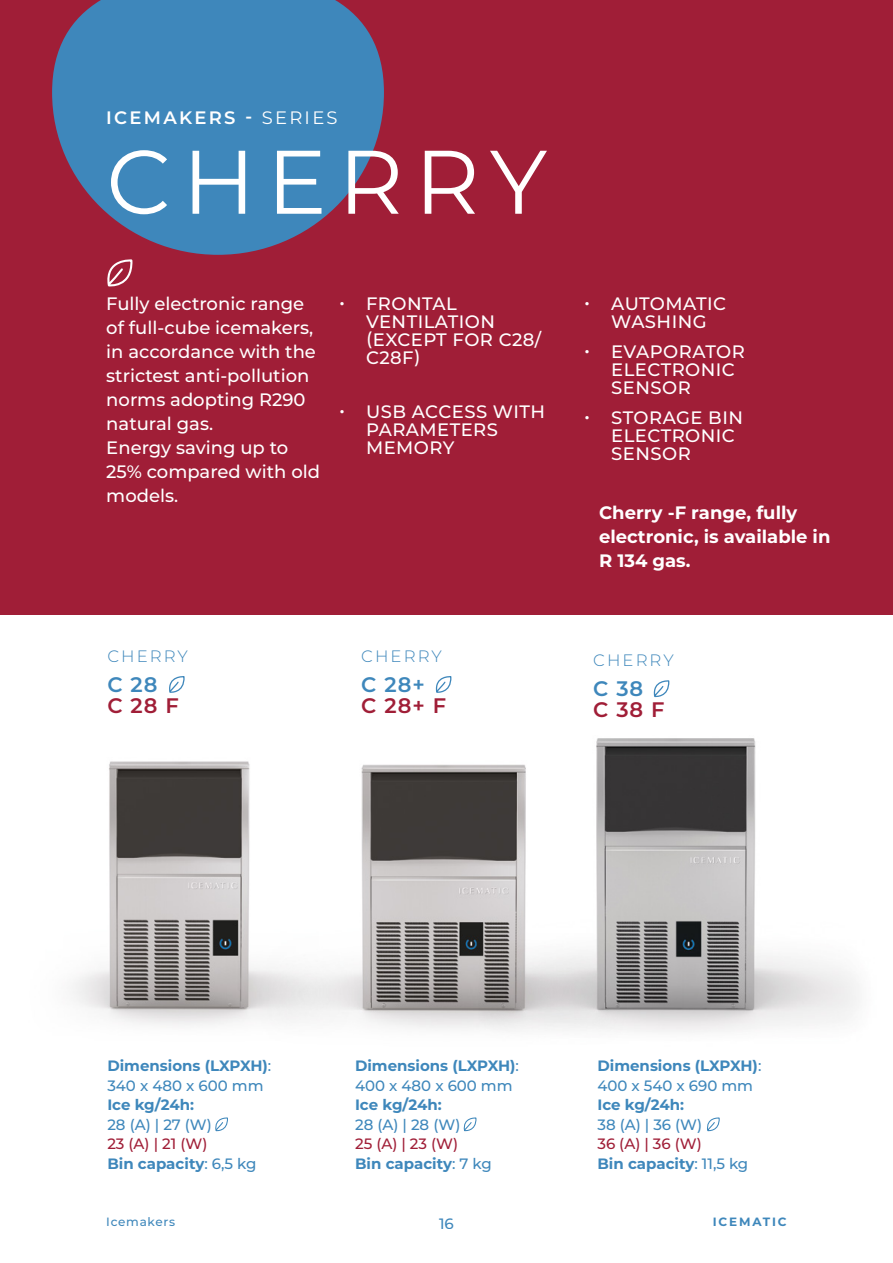
<style>
.page{position:relative;width:893px;height:1263px;background:#fff}
.page>*{position:absolute;margin:0;border:0;box-sizing:border-box;transform-origin:0 0}
.t1{font:90px "Montserrat";letter-spacing:.125em;color:#fff}
.t2{font:600 21px "Montserrat";color:#a01e37}
.t3{font:600 21px "Montserrat";color:#3e87bb}
.t4{font:500 18px/24px "Montserrat";color:#fff}
.t5{font:500 18px/18px "Montserrat";letter-spacing:.025em;color:#fff}
.t6{font:700 18px/24px "Montserrat";color:#fff}
.t7{font:600 18px "Montserrat";letter-spacing:.125em;color:#fff}
.t8{font:300 16.5px "Montserrat";letter-spacing:.125em;color:#3e87bb}
.t9{font:700 15px/19.5px "Montserrat";color:#3e87bb}
.t10{font:500 15px/19.5px "Montserrat";color:#a01e37}
.t11{font:500 15px "Montserrat";color:#3e87bb}
.t12{font:500 12px "Montserrat";letter-spacing:.06em;color:#3e87bb}
.t13{font:700 12px "Montserrat";letter-spacing:.15em;color:#3e87bb}
.s1{font-weight:400}
.s2{font-weight:500}
.s3{font-weight:700;color:#3e87bb}
.s4{color:#3e87bb}
</style>
<div class="page">
<div style="left:0;top:0;width:893px;height:614px;background:#a01e37"></div>
<img style="left:72px;top:761px;width:89px;height:264px">
<img style="left:161px;top:761px;width:233px;height:265px">
<img style="left:394px;top:738px;width:465px;height:294px">
<svg style="left:52px;top:0;width:332px;height:255px;fill:#3e87bb"></svg>
<svg style="left:169px;top:676px;width:16px;height:17px"></svg>
<svg style="left:435px;top:676px;width:17px;height:17px"></svg>
<svg style="left:653px;top:680px;width:17px;height:18px"></svg>
<svg style="left:107px;top:259px;width:26px;height:28px"></svg>
<svg style="left:215px;top:1117px;width:13px;height:15px"></svg>
<svg style="left:463px;top:1117px;width:14px;height:15px"></svg>
<svg style="left:707px;top:1117px;width:13px;height:15px"></svg>
<p class="t7" style="left:106px;top:105px;width:233px">ICEMAKERS - <span class="s1">SERIES</span></p>
<h1 class="t1" style="left:106px;top:120px;width:442px">CHERRY</h1>
<p class="t4" style="left:106px;top:291px;width:215px">Fully electronic range of full-cube icemakers, in accordance with the strictest anti-pollution norms adopting R290 natural gas.<br>Energy saving up to<br>25% compared with old models.</p>
<p class="t5" style="left:366px;top:294px;width:177px;text-indent:-27px">• FRONTAL<br>VENTILATION (EXCEPT FOR C28/<br>C28F)</p>
<p class="t5" style="left:366px;top:402px;width:180px;text-indent:-27px">• USB ACCESS WITH<br>PARAMETERS<br>MEMORY</p>
<p class="t8" style="left:107px;top:645px;width:82px">CHERRY</p>
<p class="t3" style="left:107px;top:669px;width:52px">C 28</p>
<p class="t2" style="left:107px;top:690px;width:73px">C 28 F</p>
<p class="t8" style="left:361px;top:645px;width:82px">CHERRY</p>
<p class="t3" style="left:361px;top:669px;width:65px">C 28+</p>
<p class="t2" style="left:361px;top:690px;width:86px">C 28+ F</p>
<p class="t5" style="left:584px;top:294px;width:143px;text-align:center">• AUTOMATIC<br>WASHING</p>
<p class="t5" style="left:611px;top:342px;width:135px;text-indent:-27px">• EVAPORATOR<br>ELECTRONIC<br>SENSOR</p>
<p class="t5" style="left:611px;top:408px;width:133px;text-indent:-27px">• STORAGE BIN<br>ELECTRONIC<br>SENSOR</p>
<p class="t6" style="left:599px;top:500px;width:233px">Cherry -F range, fully electronic, is available in<br>R 134 gas.</p>
<p class="t8" style="left:593px;top:649px;width:82px">CHERRY</p>
<p class="t3" style="left:593px;top:674px;width:52px">C 38</p>
<p class="t2" style="left:593px;top:695px;width:73px">C 38 F</p>
<p class="t9" style="left:107px;top:1055px;width:165px">Dimensions (LXPXH)<span class="s2">:<br>340 x 480 x 600 mm</span></p>
<p class="t9" style="left:107px;top:1094px;width:88px">Ice kg/24h:</p>
<p class="t11" style="left:107px;top:1114px;width:106px">28 (A) | 27 (W)</p>
<p class="t10" style="left:107px;top:1134px;width:151px">23 (A) | 21 (W)<br><span class="s3">Bin capacity</span><span class="s4">: 6,5 kg</span></p>
<p class="t9" style="left:355px;top:1055px;width:165px">Dimensions (LXPXH)<span class="s2">:<br>400 x 480 x 600 mm</span></p>
<p class="t9" style="left:355px;top:1094px;width:88px">Ice kg/24h:</p>
<p class="t11" style="left:355px;top:1114px;width:107px">28 (A) | 28 (W)</p>
<p class="t10" style="left:355px;top:1134px;width:138px">25 (A) | 23 (W)<br><span class="s3">Bin capacity</span><span class="s4">: 7 kg</span></p>
<p class="t9" style="left:597px;top:1055px;width:165px">Dimensions (LXPXH)<span class="s2">:<br>400 x 540 x 690 mm</span></p>
<p class="t9" style="left:597px;top:1094px;width:88px">Ice kg/24h:</p>
<p class="t11" style="left:597px;top:1114px;width:106px">38 (A) | 36 (W)</p>
<p class="t10" style="left:597px;top:1134px;width:152px">36 (A) | 36 (W)<br><span class="s3">Bin capacity</span><span class="s4">: 11,5 kg</span></p>
<p class="t12" style="left:106px;top:1213px;width:70px">Icemakers</p>
<p class="t11" style="left:439px;top:1213px;width:16px">16</p>
<p class="t13" style="left:713px;top:1213px;width:75px">ICEMATIC</p>
</div>
